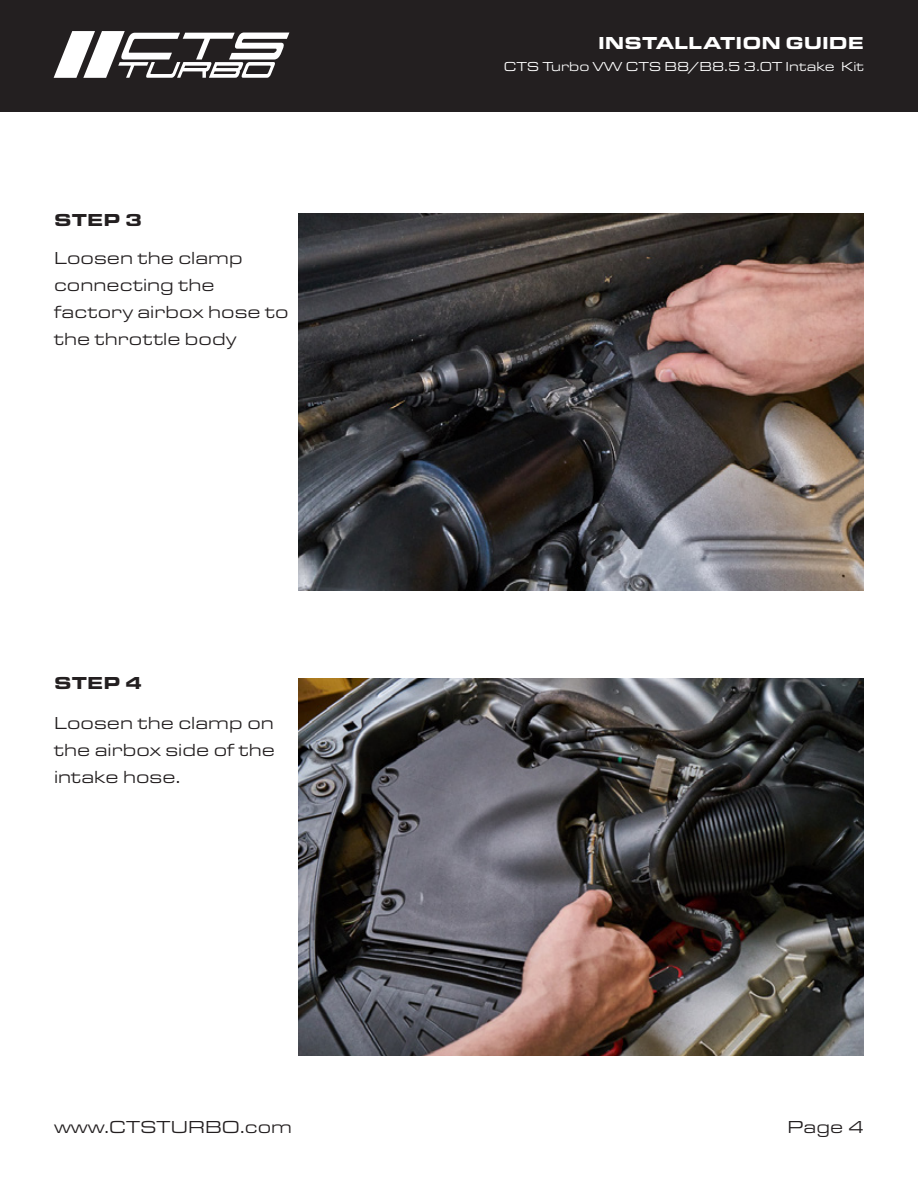
<style>
.page{position:relative;width:918px;height:1188px;background:#fff}
.page>*{position:absolute;margin:0;border:0;box-sizing:border-box;transform-origin:0 0}
.t1{font:18px/27px "Eurostile Ext";color:#231f20}
.t2{font:900 18px "Eurostile Ext";color:#fff}
.t3{font:900 18px "Eurostile Ext";letter-spacing:.01em;color:#231f20}
.t4{font:13.5px "Eurostile Ext";color:#fff}
</style>
<div class="page">
<div style="left:0;top:0;width:918px;height:112px;background:#231f20"></div>
<svg style="left:54px;top:31px;width:235px;height:47px"></svg>
<img style="left:298px;top:678px;width:566px;height:378px">
<img style="left:298px;top:214px;width:566px;height:377px">
<p class="t2" style="left:598px;top:29px;width:267px">INSTALLATION GUIDE</p>
<p class="t3" style="left:54px;top:206px;width:90px">STEP 3</p>
<p class="t1" style="left:54px;top:244px;width:236px">Loosen the clamp connecting the factory airbox hose to the throttle body</p>
<p class="t3" style="left:54px;top:670px;width:90px">STEP 4</p>
<p class="t1" style="left:54px;top:709px;width:222px;text-align:justify">Loosen the clamp on the airbox side of the intake hose.</p>
<p class="t4" style="left:504px;top:58px;width:362px">CTS Turbo VW CTS B8/B8.5 3.0T Intake Kit</p>
<p class="t1" style="left:54px;top:1113px;width:240px">www.CTSTURBO.com</p>
<p class="t1" style="left:787px;top:1113px;width:78px">Page 4</p>
</div>
